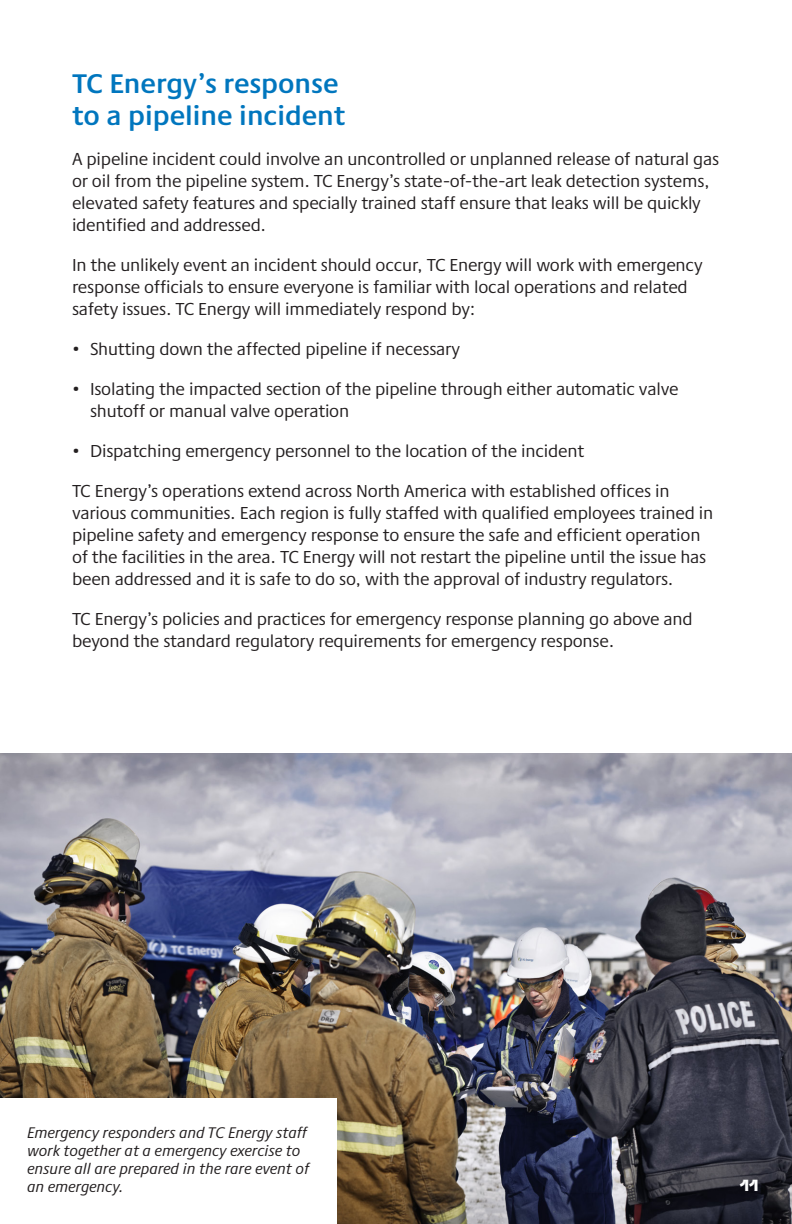
<style>
.page{position:relative;width:792px;height:1224px;background:#fff}
.page>*{position:absolute;margin:0;border:0;box-sizing:border-box;transform-origin:0 0}
.t1{font:600 28px/32px "Praxis Next";color:#0076be}
.t2{font:18px/22px "Praxis Next";letter-spacing:-.01em;color:#231f20}
.t3{font:italic 16px/18px "Praxis Next";color:#231f20}
.t4{font:800 16px "PP Neue Machina";color:#fff}
</style>
<div class="page">
<img style="left:0;top:754px;width:792px;height:470px">
<div style="left:0;top:1099px;width:337px;height:125px;background:#fff"></div>
<h1 class="t1" style="left:72px;top:66px;width:275px">TC Energy’s response to a pipeline incident</h1>
<p class="t2" style="left:72px;top:147px;width:649px">A pipeline incident could involve an uncontrolled or unplanned release of natural gas or oil from the pipeline system. TC Energy’s state-of-the-art leak detection systems, elevated safety features and specially trained staff ensure that leaks will be quickly identified and addressed.</p>
<p class="t2" style="left:72px;top:253px;width:632px">In the unlikely event an incident should occur, TC Energy will work with emergency response officials to ensure everyone is familiar with local operations and related safety issues. TC Energy will immediately respond by:</p>
<p class="t2" style="left:72px;top:337px;width:390px">• Shutting down the affected pipeline if necessary</p>
<p class="t2" style="left:90px;top:377px;width:590px;text-indent:-18px">• Isolating the impacted section of the pipeline through either automatic valve shutoff or manual valve operation</p>
<p class="t2" style="left:72px;top:439px;width:514px">• Dispatching emergency personnel to the location of the incident</p>
<p class="t2" style="left:72px;top:479px;width:643px">TC Energy’s operations extend across North America with established offices in various communities. Each region is fully staffed with qualified employees trained in pipeline safety and emergency response to ensure the safe and efficient operation of the facilities in the area. TC Energy will not restart the pipeline until the issue has been addressed and it is safe to do so, with the approval of industry regulators.</p>
<p class="t2" style="left:72px;top:607px;width:622px">TC Energy’s policies and practices for emergency response planning go above and beyond the standard regulatory requirements for emergency response.</p>
<p class="t3" style="left:27px;top:1123px;width:284px">Emergency responders and TC Energy staff work together at a emergency exercise to ensure all are prepared in the rare event of an emergency.</p>
<p class="t4" style="left:739px;top:1175px;width:20px">11</p>
</div>
